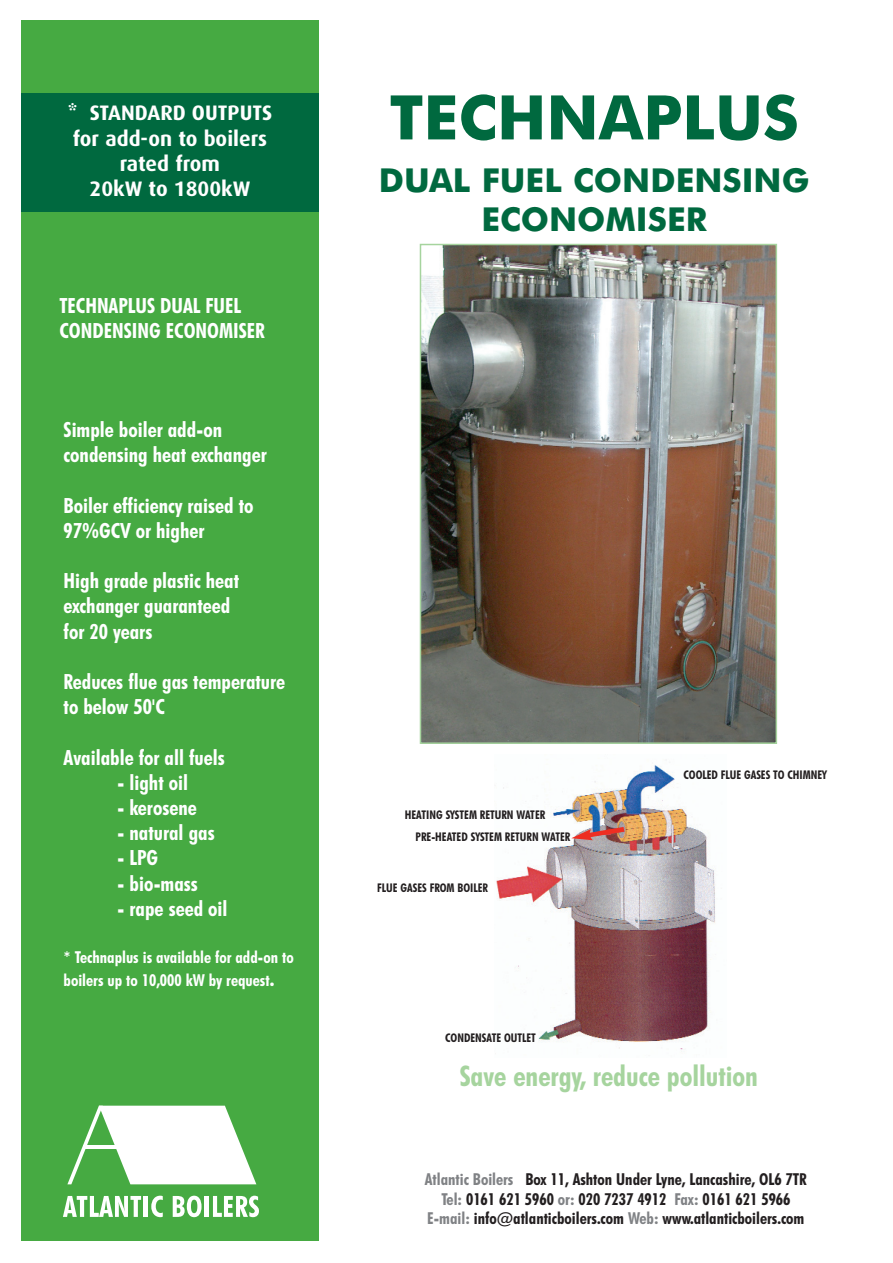
<style>
.page{position:relative;width:893px;height:1263px;background:#fff}
.page>*{position:absolute;margin:0;border:0;box-sizing:border-box;transform-origin:0 0}
.t1{font:700 61.5px "Futura BT";color:#00693f}
.t2{font:700 33px/39.6px "Futura BT";color:#00693f;text-align:center}
.t3{font:700 condensed 28.5px "Futura BT";color:#a6d49e}
.t4{font:700 condensed 21px/25.2px "Futura BT";color:#fff}
.t5{font:700 21px/25.2px "Dax";color:#fff;text-align:center}
.t6{font:700 condensed 16.5px/19.8px "Futura BT";color:#231f20;text-align:center}
.t7{font:700 condensed 16.5px/23.2px "Futura BT";color:#fff}
.t8{font:700 condensed 12px/21.8px "Futura BT";color:#231f20}
.s1{font-size:21px}
.s2{color:#808285}
</style>
<div class="page">
<div style="left:21px;top:21px;width:298px;height:1220px;background:#46aa42"></div>
<svg style="left:67px;top:1106px;width:189px;height:78px"></svg>
<hr style="left:83px;top:1145px;width:36px;height:4px;background:#fff">
<svg style="left:63px;top:1196px;width:78px;height:21px"></svg>
<hr style="left:144px;top:1196px;width:4px;height:21px;background:#fff">
<svg style="left:151px;top:1196px;width:12px;height:21px"></svg>
<svg style="left:173px;top:1196px;width:28px;height:21px"></svg>
<hr style="left:205px;top:1196px;width:4px;height:21px;background:#fff">
<svg style="left:213px;top:1196px;width:46px;height:21px"></svg>
<img style="left:423px;top:247px;width:351px;height:494px">
<div style="left:420px;top:244px;width:357px;height:500px;border:2px solid #a6d49e"></div>
<div style="left:21px;top:93px;width:298px;height:119px;background:#00693f"></div>
<img style="left:496px;top:765px;width:219px;height:285px">
<svg style="left:571px;top:824px;width:58px;height:17px"></svg>
<p class="t5" style="left:68px;top:104px;width:206px">* STANDARD OUTPUTS for add-on to boilers rated from<br>20kW to 1800kW</p>
<p class="t4" style="left:59px;top:294px;width:207px">TECHNAPLUS DUAL FUEL<br>CONDENSING ECONOMISER</p>
<p class="t4" style="left:64px;top:418px;width:205px">Simple boiler add-on condensing heat exchanger</p>
<p class="t4" style="left:64px;top:494px;width:191px">Boiler efficiency raised to<br>97%GCV or higher</p>
<p class="t4" style="left:64px;top:569px;width:177px">High grade plastic heat exchanger guaranteed for 20 years</p>
<p class="t4" style="left:64px;top:670px;width:223px">Reduces flue gas temperature to below 50'C</p>
<p class="t4" style="left:64px;top:746px;width:163px">Available for all fuels</p>
<p class="t4" style="left:118px;top:771px;width:72px">- light oil</p>
<p class="t4" style="left:118px;top:796px;width:81px">- kerosene</p>
<p class="t4" style="left:118px;top:821px;width:99px">- natural gas</p>
<p class="t4" style="left:118px;top:847px;width:42px">- LPG</p>
<p class="t4" style="left:118px;top:872px;width:82px">- bio-mass</p>
<p class="t4" style="left:118px;top:897px;width:111px">- rape seed oil</p>
<p class="t7" style="left:64px;top:946px;width:232px">* Technaplus is available for add-on to boilers up to 10,000 kW by request<span class="s1">.</span></p>
<h1 class="t1" style="left:389px;top:91px;width:411px">TECHNAPLUS</h1>
<h2 class="t2" style="left:379px;top:165px;width:432px">DUAL FUEL CONDENSING<br>ECONOMISER</h2>
<p class="t8" style="left:415px;top:805px;width:156px;text-indent:-11px">HEATING SYSTEM RETURN WATER<br>PRE-HEATED SYSTEM RETURN WATER</p>
<p class="t8" style="left:377px;top:877px;width:112px">FLUE GASES FROM BOILER</p>
<p class="t8" style="left:445px;top:1027px;width:92px">CONDENSATE OUTLET</p>
<p class="t8" style="left:683px;top:764px;width:145px">COOLED FLUE GASES TO CHIMNEY</p>
<h3 class="t3" style="left:459px;top:1064px;width:300px">Save energy, reduce pollution</h3>
<p class="t6" style="left:425px;top:1170px;width:383px"><span class="s2">Atlantic Boilers</span> Box 11, Ashton Under Lyne, Lancashire, OL6 7TR<br><span class="s2">Tel:</span> 0161 621 5960 <span class="s2">or:</span> 020 7237 4912 <span class="s2">Fax:</span> 0161 621 5966<br><span class="s2">E-mail:</span> info@atlanticboilers.com <span class="s2">Web:</span> www.atlanticboilers.com</p>
</div>
